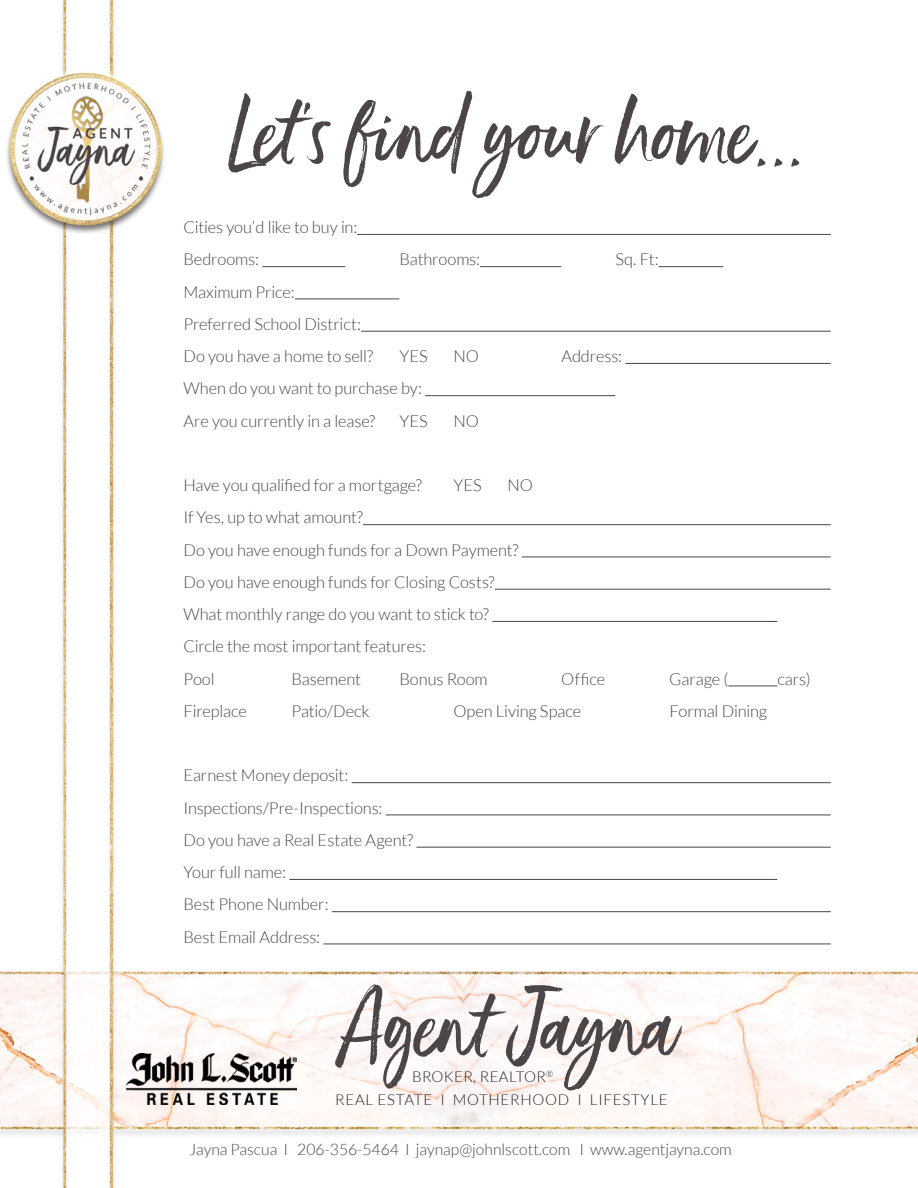
<style>
.page{position:relative;width:918px;height:1188px;background:#fff}
.page>*{position:absolute;margin:0;border:0;box-sizing:border-box;transform-origin:0 0}
.t1{font:84px "Ernestand Emily";color:#4b4547}
.t2{font:82.5px "Ernestand Emily";color:#4b4547}
.t3{font:300 16.5px "Lato";letter-spacing:-.01em;color:#4b4547}
.t4{font:300 15.75px "Lato";color:#4b4547}
.t5{font:300 15px "Lato";letter-spacing:.05em;color:#231f20}
.t6{font:300 15px "Lato";letter-spacing:.025em;color:#231f20}
</style>
<div class="page">
<img style="left:0;top:0;width:918px;height:1188px">
<img style="left:6px;top:69px;width:160px;height:164px">
<img style="left:126px;top:1054px;width:171px;height:51px">
<hr style="left:357px;top:234px;width:474px;height:1px;background:#4b4547">
<hr style="left:262px;top:266px;width:83px;height:1px;background:#4b4547">
<hr style="left:480px;top:266px;width:81px;height:1px;background:#4b4547">
<hr style="left:659px;top:266px;width:64px;height:1px;background:#4b4547">
<hr style="left:295px;top:299px;width:104px;height:1px;background:#4b4547">
<hr style="left:361px;top:331px;width:470px;height:1px;background:#4b4547">
<hr style="left:625px;top:363px;width:206px;height:1px;background:#4b4547">
<hr style="left:425px;top:395px;width:190px;height:1px;background:#4b4547">
<hr style="left:363px;top:524px;width:468px;height:1px;background:#4b4547">
<hr style="left:522px;top:557px;width:309px;height:1px;background:#4b4547">
<hr style="left:495px;top:589px;width:336px;height:1px;background:#4b4547">
<hr style="left:492px;top:621px;width:285px;height:1px;background:#4b4547">
<hr style="left:728px;top:686px;width:49px;height:1px;background:#4b4547">
<hr style="left:352px;top:782px;width:479px;height:1px;background:#4b4547">
<hr style="left:386px;top:815px;width:445px;height:1px;background:#4b4547">
<hr style="left:417px;top:847px;width:414px;height:1px;background:#4b4547">
<hr style="left:289px;top:879px;width:488px;height:1px;background:#4b4547">
<hr style="left:332px;top:911px;width:499px;height:1px;background:#4b4547">
<hr style="left:323px;top:944px;width:508px;height:1px;background:#4b4547">
<p class="t1" style="left:227px;top:80px;width:579px">Let’s find your home...</p>
<p class="t3" style="left:183px;top:218px;width:175px">Cities you’d like to buy in:</p>
<p class="t3" style="left:183px;top:251px;width:77px">Bedrooms:</p>
<p class="t3" style="left:399px;top:251px;width:82px">Bathrooms:</p>
<p class="t3" style="left:615px;top:251px;width:45px">Sq. Ft:</p>
<p class="t3" style="left:183px;top:283px;width:113px">Maximum Price:</p>
<p class="t3" style="left:183px;top:315px;width:179px">Preferred School District:</p>
<p class="t3" style="left:183px;top:347px;width:191px">Do you have a home to sell?</p>
<p class="t3" style="left:399px;top:347px;width:30px">YES</p>
<p class="t3" style="left:453px;top:347px;width:27px">NO</p>
<p class="t3" style="left:561px;top:347px;width:62px">Address:</p>
<p class="t3" style="left:183px;top:380px;width:240px">When do you want to purchase by:</p>
<p class="t3" style="left:183px;top:412px;width:194px">Are you currently in a lease?</p>
<p class="t3" style="left:399px;top:412px;width:30px">YES</p>
<p class="t3" style="left:453px;top:412px;width:27px">NO</p>
<p class="t3" style="left:183px;top:476px;width:240px">Have you qualified for a mortgage?</p>
<p class="t3" style="left:453px;top:476px;width:30px">YES</p>
<p class="t3" style="left:507px;top:476px;width:27px">NO</p>
<p class="t3" style="left:183px;top:509px;width:181px">If Yes, up to what amount?</p>
<p class="t3" style="left:183px;top:541px;width:337px">Do you have enough funds for a Down Payment?</p>
<p class="t3" style="left:183px;top:573px;width:313px">Do you have enough funds for Closing Costs?</p>
<p class="t3" style="left:183px;top:605px;width:307px">What monthly range do you want to stick to?</p>
<p class="t3" style="left:183px;top:638px;width:244px">Circle the most important features:</p>
<p class="t3" style="left:183px;top:670px;width:33px">Pool</p>
<p class="t3" style="left:291px;top:670px;width:71px">Basement</p>
<p class="t3" style="left:399px;top:670px;width:90px">Bonus Room</p>
<p class="t3" style="left:561px;top:670px;width:45px">Office</p>
<p class="t3" style="left:669px;top:670px;width:61px">Garage (</p>
<p class="t3" style="left:777px;top:670px;width:35px">cars)</p>
<p class="t3" style="left:183px;top:702px;width:65px">Fireplace</p>
<p class="t3" style="left:291px;top:702px;width:80px">Patio/Deck</p>
<p class="t3" style="left:453px;top:702px;width:129px">Open Living Space</p>
<p class="t3" style="left:669px;top:702px;width:99px">Formal Dining</p>
<p class="t3" style="left:183px;top:767px;width:167px">Earnest Money deposit:</p>
<p class="t3" style="left:183px;top:799px;width:201px">Inspections/Pre-Inspections:</p>
<p class="t3" style="left:183px;top:831px;width:231px">Do you have a Real Estate Agent?</p>
<p class="t3" style="left:183px;top:863px;width:104px">Your full name:</p>
<p class="t3" style="left:183px;top:896px;width:147px">Best Phone Number:</p>
<p class="t3" style="left:183px;top:928px;width:138px">Best Email Address:</p>
<p class="t2" style="left:338px;top:975px;width:340px">Agent Jayna</p>
<p class="t6" style="left:412px;top:1069px;width:143px">BROKER, REALTOR<sup>®</sup></p>
<p class="t5" style="left:335px;top:1092px;width:334px">REAL ESTATE I MOTHERHOOD I LIFESTYLE</p>
<p class="t4" style="left:189px;top:1141px;width:544px">Jayna Pascua I 206-356-5464 I jaynap@johnlscott.com I www.agentjayna.com</p>
</div>
